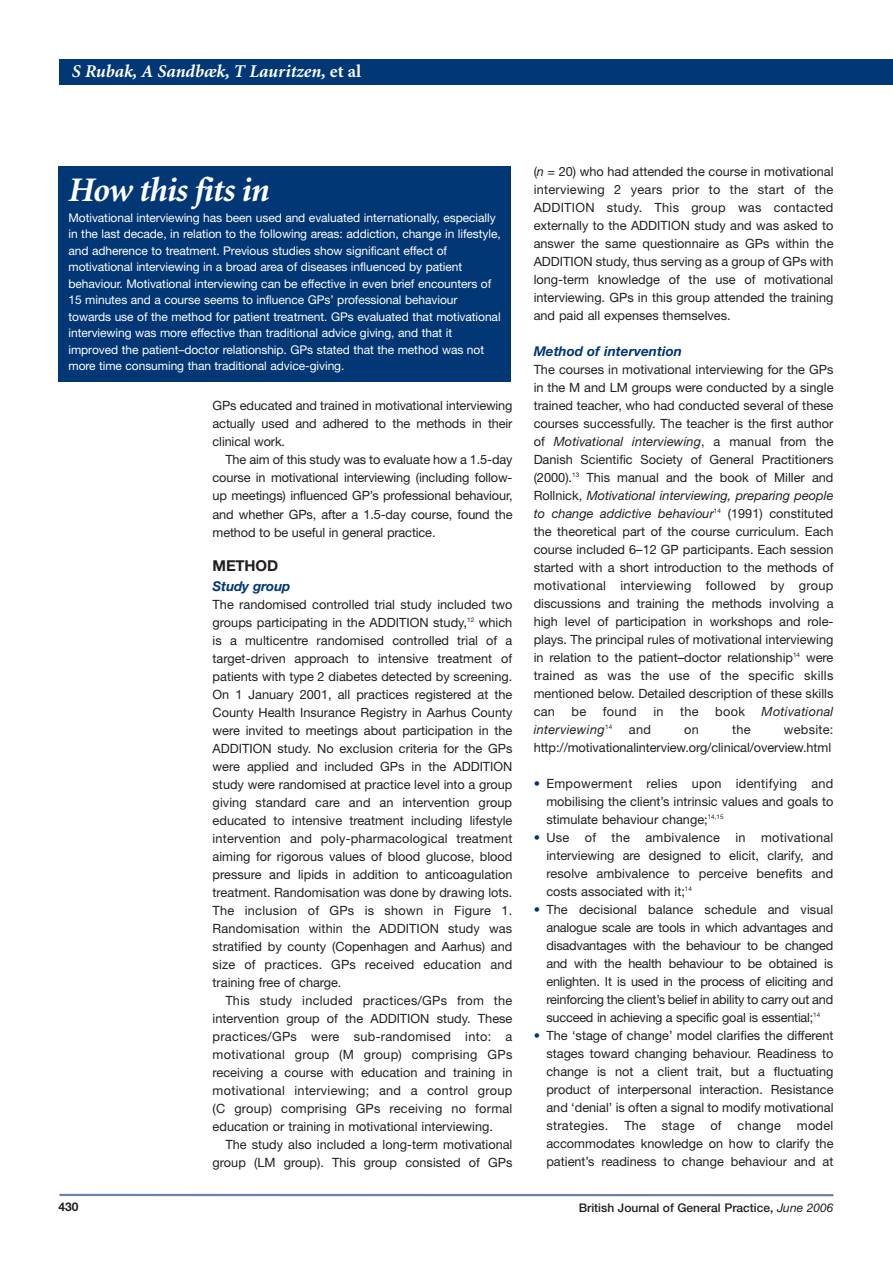
<style>
.page{position:relative;width:893px;height:1263px;background:#fff}
.page>*{position:absolute;margin:0;border:0;box-sizing:border-box;transform-origin:0 0}
.t1{font:italic 700 34.5px "Minion";letter-spacing:-.03em;color:#fff}
.t2{font:italic 700 18px "Minion";color:#fff}
.t3{font:700 15px "Helvetica Neue";letter-spacing:-.01em;color:#231f20}
.t4{font:italic 700 13.5px "Helvetica Neue";color:#013775}
.t5{font:12.75px/18px "Helvetica Neue";color:#231f20;text-align:justify}
.t6{font:italic 12.75px "Helvetica Neue";letter-spacing:.02em;color:#231f20}
.t7{font:12px/16.5px "Helvetica Neue";letter-spacing:-.005em;color:#fff}
.t8{font:500 12px "Helvetica Neue";color:#231f20}
.t9{font:700 12px "Helvetica Neue";color:#231f20}
.s1{font-style:normal}
.s2{font-style:italic}
.s3{color:#013775}
.s4{font-weight:400;font-style:italic}
</style>
<div class="page">
<div style="left:58px;top:166px;width:453px;height:216px;background:#013775"></div>
<div style="left:60px;top:60px;width:833px;height:25px;background:#013775"></div>
<hr style="left:60px;top:1194px;width:773px;height:2px;background:#6e7fad">
<h2 class="t2" style="left:72px;top:64px;width:291px">S Rubak, A Sandbæk, T Lauritzen, <span class="s1">et al</span></h2>
<h1 class="t1" style="left:69px;top:176px;width:203px">How this fits in</h1>
<p class="t7" style="left:69px;top:210px;width:434px">Motivational interviewing has been used and evaluated internationally, especially in the last decade, in relation to the following areas: addiction, change in lifestyle, and adherence to treatment. Previous studies show significant effect of motivational interviewing in a broad area of diseases influenced by patient behaviour. Motivational interviewing can be effective in even brief encounters of 15 minutes and a course seems to influence GPs’ professional behaviour towards use of the method for patient treatment. GPs evaluated that motivational interviewing was more effective than traditional advice giving, and that it improved the patient–doctor relationship. GPs stated that the method was not more time consuming than traditional advice-giving.</p>
<p class="t5" style="left:213px;top:398px;width:301px">GPs educated and trained in motivational interviewing actually used and adhered to the methods in their clinical work.</p>
<p class="t5" style="left:213px;top:452px;width:301px;text-indent:13px">The aim of this study was to evaluate how a 1.5-day course in motivational interviewing (including follow&shy;up meetings) influenced GP’s professional behaviour, and whether GPs, after a 1.5-day course, found the method to be useful in general practice.</p>
<p class="t3" style="left:213px;top:560px;width:67px">METHOD</p>
<p class="t4" style="left:213px;top:581px;width:79px">Study group</p>
<p class="t5" style="left:213px;top:596px;width:301px">The randomised controlled trial study included two groups participating in the ADDITION study,<sup>12</sup> which is a multicentre randomised controlled trial of a target-driven approach to intensive treatment of patients with type 2 diabetes detected by screening.<br>On 1 January 2001, all practices registered at the County Health Insurance Registry in Aarhus County were invited to meetings about participation in the ADDITION study. No exclusion criteria for the GPs were applied and included GPs in the ADDITION study were randomised at practice level into a group giving standard care and an intervention group educated to intensive treatment including lifestyle intervention and poly-pharmacological treatment aiming for rigorous values of blood glucose, blood pressure and lipids in addition to anticoagulation treatment. Randomisation was done by drawing lots.<br>The inclusion of GPs is shown in Figure 1.<br>Randomisation within the ADDITION study was stratified by county (Copenhagen and Aarhus) and size of practices. GPs received education and training free of charge.</p>
<p class="t5" style="left:213px;top:992px;width:301px;text-indent:13px">This study included practices/GPs from the intervention group of the ADDITION study. These practices/GPs were sub-randomised into: a motivational group (M group) comprising GPs receiving a course with education and training in motivational interviewing; and a control group (C group) comprising GPs receiving no formal education or training in motivational interviewing.</p>
<p class="t5" style="left:213px;top:1136px;width:301px;text-align:right">The study also included a long-term motivational group (LM group). This group consisted of GPs</p>
<p class="t5" style="left:534px;top:163px;width:301px">(<span class="s2">n</span> = 20) who had attended the course in motivational interviewing 2 years prior to the start of the ADDITION study. This group was contacted externally to the ADDITION study and was asked to answer the same questionnaire as GPs within the ADDITION study, thus serving as a group of GPs with long-term knowledge of the use of motivational interviewing. GPs in this group attended the training and paid all expenses themselves.</p>
<p class="t4" style="left:534px;top:346px;width:150px">Method of intervention</p>
<p class="t5" style="left:534px;top:361px;width:301px">The courses in motivational interviewing for the GPs in the M and LM groups were conducted by a single trained teacher, who had conducted several of these courses successfully. The teacher is the first author of <span class="s2">Motivational interviewing</span>, a manual from the Danish Scientific Society of General Practitioners (2000).<sup>13</sup> This manual and the book of Miller and Rollnick, <span class="s2">Motivational interviewing, preparing people to change addictive behaviour</span><sup>14</sup> (1991) constituted the theoretical part of the course curriculum. Each course included 6–12 GP participants. Each session started with a short introduction to the methods of motivational interviewing followed by group discussions and training the methods involving a high level of participation in workshops and role&shy;plays. The principal rules of motivational interviewing in relation to the patient–doctor relationship<sup>14</sup> were trained as was the use of the specific skills mentioned below. Detailed description of these skills can</p>
<p class="t5" style="left:572px;top:703px;width:16px">be</p>
<p class="t5" style="left:603px;top:703px;width:35px">found</p>
<p class="t5" style="left:653px;top:703px;width:12px">in</p>
<p class="t5" style="left:680px;top:703px;width:20px">the</p>
<p class="t5" style="left:715px;top:703px;width:31px">book</p>
<p class="t6" style="left:762px;top:706px;width:73px">Motivational</p>
<p class="t6" style="left:534px;top:724px;width:80px">interviewing<sup>14</sup></p>
<p class="t5" style="left:629px;top:721px;width:24px">and</p>
<p class="t5" style="left:684px;top:721px;width:16px">on</p>
<p class="t5" style="left:732px;top:721px;width:20px">the</p>
<p class="t5" style="left:534px;top:721px;width:301px;text-align:right">website: http://motivationalinterview.org/clinical/overview.html</p>
<p class="t5" style="left:546px;top:775px;width:289px;text-indent:-13px"><span class="s3">•</span> Empowerment relies upon identifying and mobilising the client’s intrinsic values and goals to stimulate behaviour change;<sup>14,15</sup></p>
<p class="t5" style="left:546px;top:829px;width:289px;text-indent:-13px"><span class="s3">•</span> Use of the ambivalence in motivational interviewing are designed to elicit, clarify, and resolve ambivalence to perceive benefits and costs associated with it;<sup>14</sup></p>
<p class="t5" style="left:546px;top:901px;width:288px;text-indent:-13px"><span class="s3">•</span> The decisional balance schedule and visual analogue scale are tools in which advantages and disadvantages with the behaviour to be changed and with the health behaviour to be obtained is enlighten. It is used in the process of eliciting and reinforcing the client’s belief in ability to carry out and succeed in achieving a specific goal is essential;<sup>14</sup></p>
<p class="t5" style="left:546px;top:1027px;width:289px;text-indent:-13px"><span class="s3">•</span> The ‘stage of change’ model clarifies the different stages toward changing behaviour. Readiness to change is not a client trait, but a fluctuating product of interpersonal interaction. Resistance and ‘denial’ is often a signal to modify motivational strategies. The stage of change model accommodates knowledge on how to clarify the patient’s readiness to change behaviour and at</p>
<p class="t9" style="left:58px;top:1202px;width:22px">430</p>
<p class="t8" style="left:579px;top:1203px;width:256px">British Journal of General Practice, <span class="s4">June 2006</span></p>
</div>
